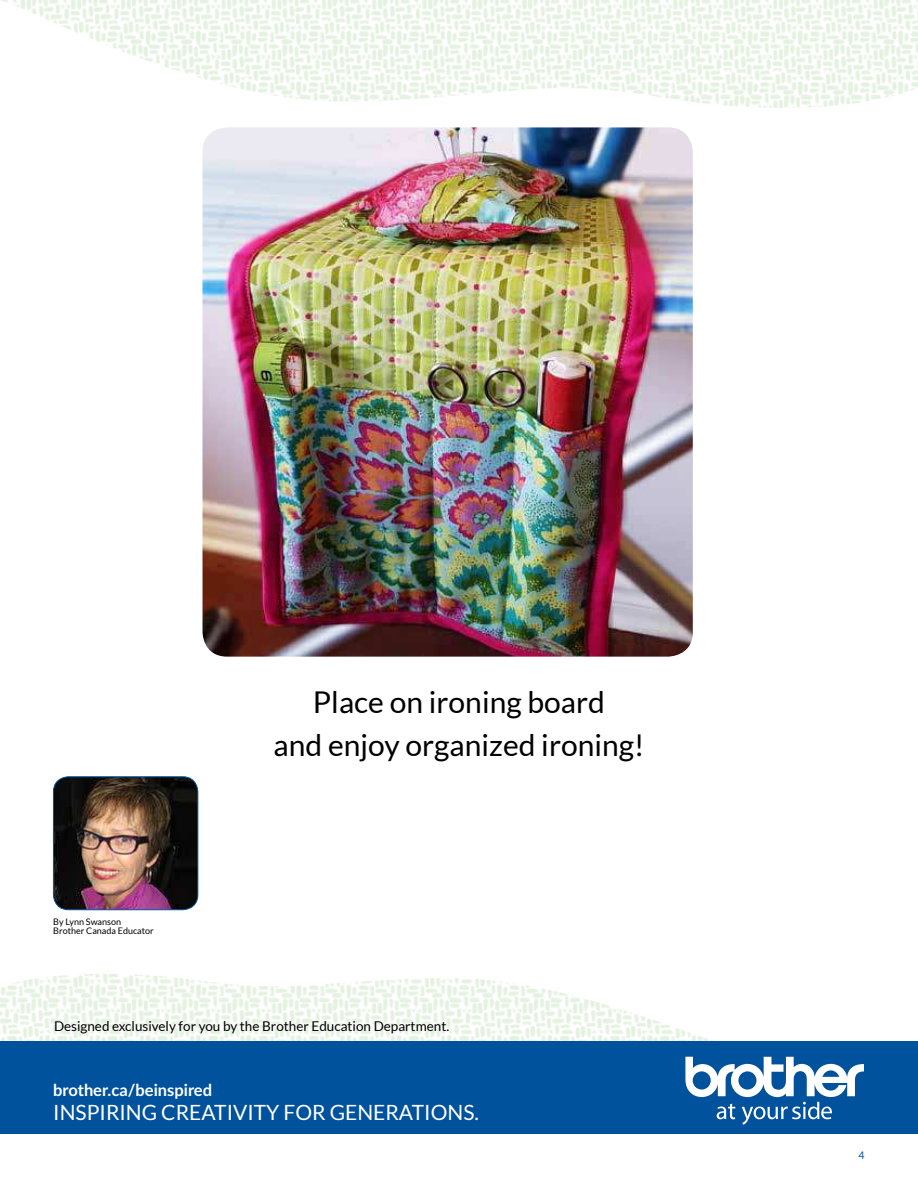
<style>
.page{position:relative;width:918px;height:1188px;background:#fff}
.page>*{position:absolute;margin:0;border:0;box-sizing:border-box;transform-origin:0 0}
.t1{font:30px/42.8px "Lato";color:#000;text-align:center}
.t2{font:21px "Lato";color:#fff}
.t3{font:700 16.5px "Lato";color:#fff}
.t4{font:13.5px "Lato";color:#000}
.t5{font:10.5px "Lato";color:#00529c}
.t6{font:9px/9px "Lato";color:#000}
</style>
<div class="page">
<img style="left:0;top:974px;width:717px;height:68px">
<img style="left:1px;top:0;width:917px;height:108px">
<img style="left:202px;top:127px;width:491px;height:530px">
<div style="left:0;top:1042px;width:918px;height:92px;background:#00529c"></div>
<svg style="left:685px;top:1057px;width:179px;height:68px"></svg>
<img style="left:53px;top:777px;width:145px;height:133px">
<div style="left:53px;top:777px;width:145px;height:133px;border:1px solid #00529c;border-radius:15px"></div>
<p class="t6" style="left:53px;top:917px;width:102px">By Lynn Swanson<br>Brother Canada Educator</p>
<h1 class="t1" style="left:274px;top:681px;width:372px">Place on ironing board<br>and enjoy organized ironing!</h1>
<p class="t4" style="left:54px;top:1018px;width:397px">Designed exclusively for you by the Brother Education Department.</p>
<p class="t3" style="left:53px;top:1078px;width:160px">brother.ca/beinspired</p>
<h2 class="t2" style="left:53px;top:1101px;width:427px">INSPIRING CREATIVITY FOR GENERATIONS.</h2>
<p class="t5" style="left:858px;top:1149px;width:8px">4</p>
</div>
